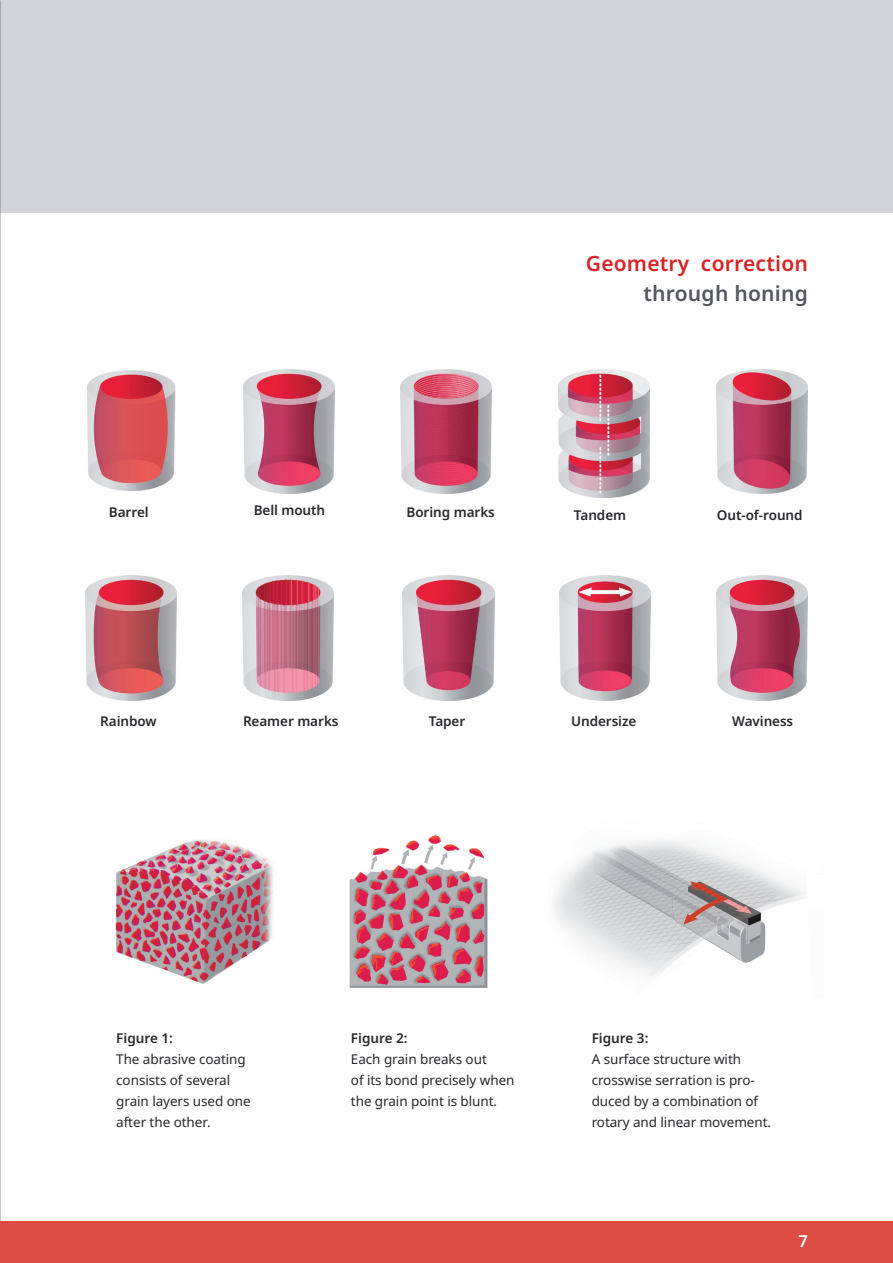
<style>
.page{position:relative;width:893px;height:1263px;background:#fff}
.page>*{position:absolute;margin:0;border:0;box-sizing:border-box;transform-origin:0 0}
.t1{font:600 21px "Noto Sans";letter-spacing:.01em;color:#da2326}
.t2{font:600 21px "Noto Sans";letter-spacing:.01em;color:#53565d}
.t3{font:600 16.5px "Noto Sans";color:#fff}
.t4{font:13.5px/21px "Noto Sans";letter-spacing:-.005em;color:#28272b}
.t5{font:600 13.5px "Noto Sans";letter-spacing:-.005em;color:#28272b}
</style>
<div class="page">
<img style="left:87px;top:370px;width:89px;height:121px">
<img style="left:243px;top:370px;width:91px;height:124px">
<img style="left:401px;top:370px;width:91px;height:124px">
<img style="left:559px;top:370px;width:91px;height:127px">
<img style="left:717px;top:370px;width:91px;height:124px">
<img style="left:85px;top:576px;width:91px;height:124px">
<img style="left:242px;top:576px;width:91px;height:124px">
<img style="left:403px;top:576px;width:91px;height:124px">
<img style="left:560px;top:576px;width:91px;height:124px">
<img style="left:717px;top:576px;width:91px;height:124px">
<img style="left:115px;top:840px;width:158px;height:144px">
<img style="left:553px;top:841px;width:253px;height:138px">
<img style="left:349px;top:835px;width:139px;height:153px">
<div style="left:0;top:0;width:893px;height:213px;background:#d3d4da"></div>
<div style="left:0;top:1221px;width:893px;height:42px;background:#dc4c43"></div>
<h1 class="t1" style="left:586px;top:249px;width:224px">Geometry correction</h1>
<h1 class="t2" style="left:643px;top:279px;width:166px">through honing</h1>
<p class="t5" style="left:109px;top:503px;width:41px">Barrel</p>
<p class="t5" style="left:254px;top:501px;width:73px">Bell mouth</p>
<p class="t5" style="left:406px;top:503px;width:90px">Boring marks</p>
<p class="t5" style="left:574px;top:505px;width:54px">Tandem</p>
<p class="t5" style="left:717px;top:505px;width:87px">Out-of-round</p>
<p class="t5" style="left:100px;top:712px;width:58px">Rainbow</p>
<p class="t5" style="left:243px;top:712px;width:97px">Reamer marks</p>
<p class="t5" style="left:429px;top:712px;width:38px">Taper</p>
<p class="t5" style="left:571px;top:712px;width:67px">Undersize</p>
<p class="t5" style="left:732px;top:712px;width:63px">Waviness</p>
<p class="t5" style="left:116px;top:1028px;width:58px">Figure 1:</p>
<p class="t4" style="left:116px;top:1049px;width:136px">The abrasive coating consists of several grain layers used one after the other.</p>
<p class="t5" style="left:351px;top:1028px;width:58px">Figure 2:</p>
<p class="t4" style="left:351px;top:1049px;width:165px">Each grain breaks out<br>of its bond precisely when the grain point is blunt.</p>
<p class="t5" style="left:592px;top:1028px;width:58px">Figure 3:</p>
<p class="t4" style="left:592px;top:1049px;width:181px">A surface structure with crosswise serration is pro&shy;duced by a combination of rotary and linear movement.</p>
<p class="t3" style="left:798px;top:1229px;width:11px">7</p>
</div>
